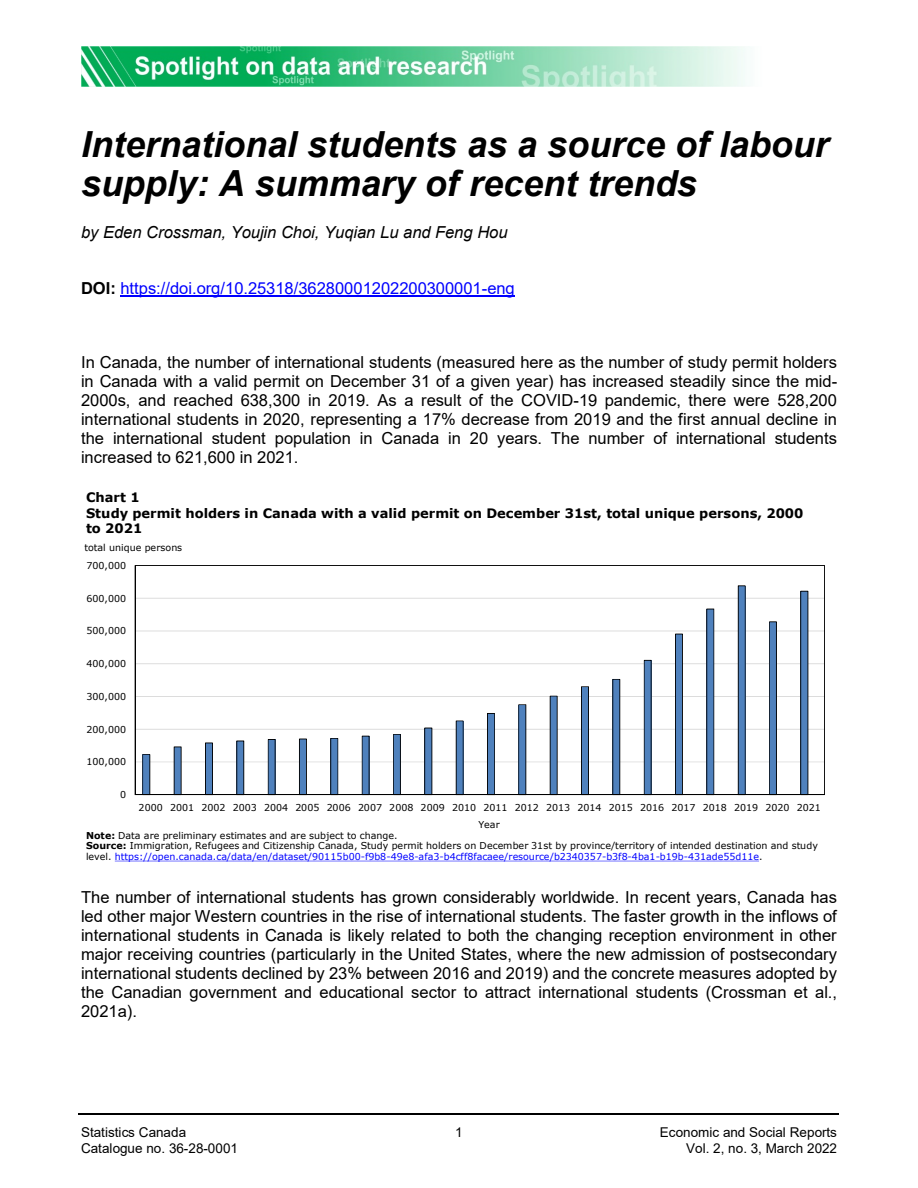
<style>
.page{position:relative;width:918px;height:1188px;background:#fff}
.page>*{position:absolute;margin:0;border:0;box-sizing:border-box;transform-origin:0 0}
.t1{font:italic 700 36px/39px "Arial";color:#000}
.t2{font:16.5px/18.9px "Arial";color:#000;text-align:justify}
.t3{font:16.5px "Arial";color:#00f}
.t4{font:italic 16.5px "Arial";color:#000}
.t5{font:13.5px "Arial";letter-spacing:.005em;color:#000}
.t6{font:700 13.05px/15.9px "Verdana";color:#000}
.t7{font:9.45px/10.6px "Verdana";letter-spacing:.005em;color:#000}
.s1{font-weight:700;color:#000}
.s2{font-weight:700}
.s3{color:#00f}
</style>
<div class="page">
<img style="left:81px;top:46px;width:665px;height:40px">
<hr style="left:79px;top:1113px;width:760px;height:2px;background:#000">
<hr style="left:121px;top:295px;width:394px;height:2px;background:#00f">
<svg style="left:136px;top:565px;width:689px;height:229px"></svg>
<svg style="left:142px;top:754px;width:8px;height:40px"></svg>
<svg style="left:174px;top:746px;width:8px;height:48px"></svg>
<svg style="left:205px;top:742px;width:8px;height:52px"></svg>
<svg style="left:236px;top:741px;width:8px;height:53px"></svg>
<svg style="left:268px;top:739px;width:8px;height:55px"></svg>
<svg style="left:299px;top:739px;width:8px;height:55px"></svg>
<svg style="left:330px;top:738px;width:8px;height:56px"></svg>
<svg style="left:362px;top:736px;width:8px;height:58px"></svg>
<svg style="left:393px;top:734px;width:8px;height:60px"></svg>
<svg style="left:424px;top:728px;width:8px;height:66px"></svg>
<svg style="left:456px;top:721px;width:8px;height:73px"></svg>
<svg style="left:487px;top:713px;width:8px;height:81px"></svg>
<svg style="left:518px;top:704px;width:8px;height:90px"></svg>
<svg style="left:550px;top:696px;width:8px;height:98px"></svg>
<svg style="left:581px;top:686px;width:8px;height:108px"></svg>
<svg style="left:612px;top:679px;width:8px;height:115px"></svg>
<svg style="left:644px;top:660px;width:8px;height:134px"></svg>
<svg style="left:675px;top:634px;width:8px;height:160px"></svg>
<svg style="left:706px;top:609px;width:8px;height:185px"></svg>
<svg style="left:738px;top:585px;width:8px;height:209px;background:#40699a"></svg>
<svg style="left:769px;top:621px;width:8px;height:173px"></svg>
<svg style="left:800px;top:591px;width:8px;height:203px;background:#406999"></svg>
<hr style="left:135px;top:565px;width:1px;height:230px;background:#000">
<hr style="left:135px;top:794px;width:690px;height:1px;background:#000">
<svg style="left:115px;top:861px;width:644px;height:1px"></svg>
<h1 class="t1" style="left:81px;top:125px;width:749px">International students as a source of labour supply: A summary of recent trends</h1>
<p class="t4" style="left:81px;top:223px;width:428px">by Eden Crossman, Youjin Choi, Yuqian Lu and Feng Hou</p>
<p class="t3" style="left:81px;top:279px;width:435px"><span class="s1">DOI:</span> https://doi.org/10.25318/36280001202200300001-eng</p>
<p class="t2" style="left:81px;top:353px;width:758px">In Canada, the number of international students (measured here as the number of study permit holders in Canada with a valid permit on December 31 of a given year) has increased steadily since the mid-2000s, and reached 638,300 in 2019. As a result of the COVID-19 pandemic, there were 528,200 international students in 2020, representing a 17% decrease from 2019 and the first annual decline in the international student population in Canada in 20 years. The number of international students increased to 621,600 in 2021.</p>
<p class="t6" style="left:86px;top:489px;width:719px">Chart 1<br>Study permit holders in Canada with a valid permit on December 31st, total unique persons, 2000 to 2021</p>
<p class="t7" style="left:84px;top:542px;width:99px">total unique persons</p>
<p class="t7" style="left:87px;top:560px;width:41px">700,000</p>
<p class="t7" style="left:87px;top:592px;width:41px">600,000</p>
<p class="t7" style="left:87px;top:625px;width:41px">500,000</p>
<p class="t7" style="left:87px;top:658px;width:41px">400,000</p>
<p class="t7" style="left:87px;top:691px;width:41px">300,000</p>
<p class="t7" style="left:87px;top:724px;width:41px">200,000</p>
<p class="t7" style="left:87px;top:756px;width:41px">100,000</p>
<p class="t7" style="left:120px;top:789px;width:8px">0</p>
<p class="t7" style="left:139px;top:802px;width:684px">2000 2001 2002 2003 2004 2005 2006 2007 2008 2009 2010 2011 2012 2013 2014 2015 2016 2017 2018 2019 2020 2021</p>
<p class="t7" style="left:478px;top:819px;width:23px">Year</p>
<p class="t7" style="left:86px;top:830px;width:733px"><span class="s2">Note:</span> Data are preliminary estimates and are subject to change.<br><span class="s2">Source:</span> Immigration, Refugees and Citizenship Canada, Study permit holders on December 31st by province/territory of intended destination and study level. <span class="s3">https://open.canada.ca/data/en/dataset/90115b00-f9b8-49e8-afa3-b4cff8facaee/resource/b2340357-b3f8-4ba1-b19b-431ade55d11e</span>.</p>
<p class="t2" style="left:81px;top:888px;width:758px">The number of international students has grown considerably worldwide. In recent years, Canada has led other major Western countries in the rise of international students. The faster growth in the inflows of international students in Canada is likely related to both the changing reception environment in other major receiving countries (particularly in the United States, where the new admission of postsecondary international students declined by 23% between 2016 and 2019) and the concrete measures adopted by the Canadian government and educational sector to attract international students (Crossman et al., 2021a).</p>
<p class="t5" style="left:81px;top:1124px;width:107px">Statistics Canada</p>
<p class="t5" style="left:455px;top:1124px;width:9px">1</p>
<p class="t5" style="left:660px;top:1124px;width:179px">Economic and Social Reports</p>
<p class="t5" style="left:81px;top:1141px;width:159px">Catalogue no. 36-28-0001</p>
<p class="t5" style="left:686px;top:1141px;width:152px">Vol. 2, no. 3, March 2022</p>
</div>
